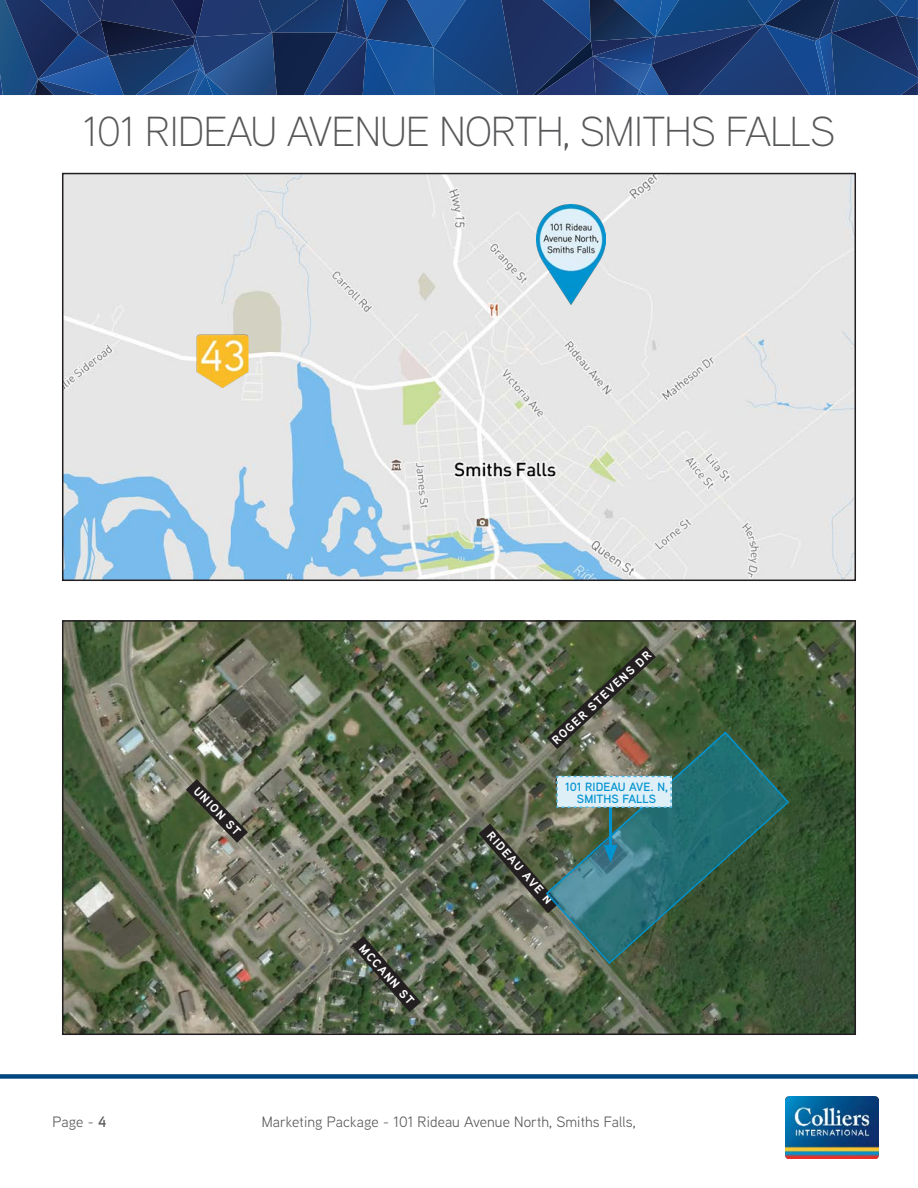
<style>
.page{position:relative;width:918px;height:1188px;background:#fff}
.page>*{position:absolute;margin:0;border:0;box-sizing:border-box;transform-origin:0 0}
.t1{font:300 42px "Aaux Next";letter-spacing:-.02em;color:#57585a}
.t2{font:15px "Aaux Next";letter-spacing:.005em;color:#57585a}
.t3{font:700 12px "Aaux Next";color:#fff}
.t4{font:600 12px/12px "Aaux Next";letter-spacing:.005em;color:#0093d0;text-align:center}
.s1{font-weight:600}
</style>
<div class="page">
<img style="left:785px;top:1097px;width:93px;height:61px">
<div style="left:0;top:1074px;width:918px;height:5px;background:#00467e"></div>
<svg style="left:0;top:0;width:918px;height:95px;background:#1c3d74"></svg>
<img style="left:65px;top:176px;width:788px;height:402px">
<div style="left:62px;top:173px;width:794px;height:408px;border:2px solid #231f20"></div>
<img style="left:537px;top:205px;width:69px;height:99px">
<img style="left:196px;top:334px;width:53px;height:53px">
<img style="left:65px;top:623px;width:788px;height:409px">
<div style="left:62px;top:620px;width:794px;height:415px;border:2px solid #231f20"></div>
<svg style="left:546px;top:645px;width:111px;height:86px;background:#4a563c"></svg>
<svg style="left:351px;top:935px;width:71px;height:78px;background:#4b5544"></svg>
<svg style="left:185px;top:778px;width:64px;height:66px;background:#616451"></svg>
<svg style="left:478px;top:823px;width:67px;height:91px;background:#525848"></svg>
<svg style="left:545px;top:731px;width:245px;height:234px;background:#3e675b"></svg>
<svg style="left:556px;top:775px;width:117px;height:34px;background:#cbe1e9"></svg>
<p class="t1" style="left:83px;top:104px;width:754px">101 RIDEAU AVENUE NORTH, SMITHS FALLS</p>
<p class="t3" style="left:202px;top:783px;width:63px;rotate:46deg">UNION ST</p>
<p class="t3" style="left:368px;top:940px;width:77px;rotate:48deg">MCCANN ST</p>
<p class="t3" style="left:548px;top:736px;width:132px;rotate:-43deg">ROGER STEVENS DR</p>
<p class="t3" style="left:495px;top:828px;width:93px;rotate:48deg">RIDEAU AVE N</p>
<p class="t4" style="left:565px;top:780px;width:104px">101 RIDEAU AVE. N,<br>SMITHS FALLS</p>
<p class="t2" style="left:52px;top:1111px;width:55px">Page - <span class="s1">4</span></p>
<p class="t2" style="left:262px;top:1111px;width:375px">Marketing Package - 101 Rideau Avenue North, Smiths Falls,</p>
</div>
